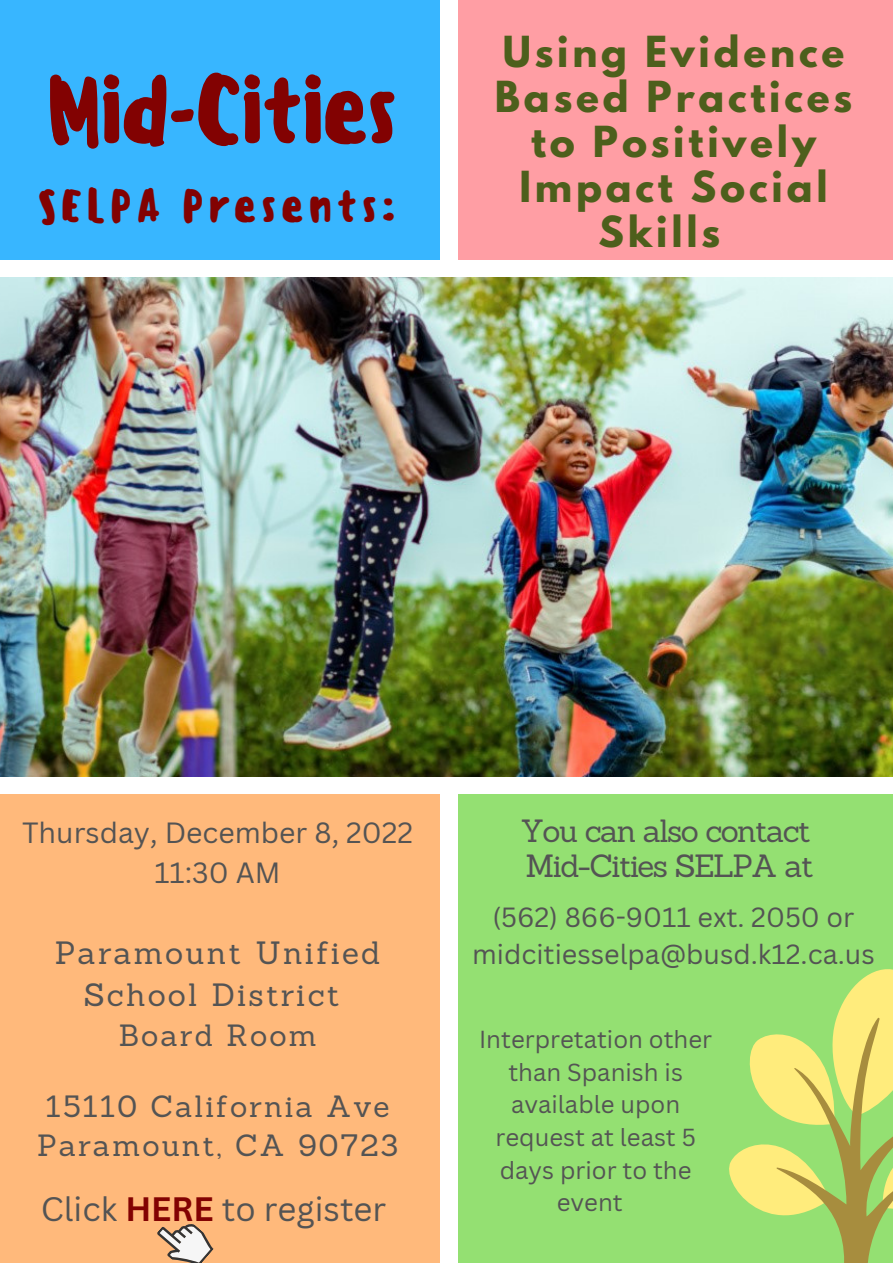
<style>
.page{position:relative;width:893px;height:1264px;background:#fff}
.page>*{position:absolute;margin:0;border:0;box-sizing:border-box;transform-origin:0 0}
.t1{font:500 92.7px "Sensei";letter-spacing:-.05em;color:#820202}
.t2{font:500 44.85px "Sensei";letter-spacing:.08em;color:#820202}
.t3{font:700 37.95px "League Spartan";letter-spacing:.1em;color:#4d5f1c}
.t4{font:33px "Canva Sans";color:#545454}
.t5{font:31.35px/34.8px "Sanchez";letter-spacing:-.05em;color:#545454}
.t6{font:31.35px/41.5px "Sanchez";letter-spacing:.07em;color:#545454;text-align:center}
.t7{font:29.85px/39.3px "Sanchez";letter-spacing:.07em;color:#545454}
.t8{font:28.5px/39.3px "Canva Sans";color:#545454;text-align:center}
.t9{font:27px/37px "Canva Sans";color:#545454;text-align:center}
.t10{font:24px/32.5px "Canva Sans";color:#545454;text-align:center}
.s1{font-weight:700;color:#820202}
</style>
<div class="page">
<div style="left:0;top:0;width:440px;height:259px;background:#38b6ff"></div>
<div style="left:457px;top:0;width:435px;height:259px;background:#ff9ea4"></div>
<img style="left:0;top:277px;width:892px;height:499px">
<div style="left:0;top:794px;width:440px;height:468px;background:#ffb97b"></div>
<div style="left:457px;top:794px;width:435px;height:468px;background:#94e072"></div>
<svg style="left:729px;top:969px;width:163px;height:293px"></svg>
<svg style="left:157px;top:1224px;width:57px;height:38px"></svg>
<h1 class="t1" style="left:45px;top:55px;width:355px">Mid-Cities</h1>
<h2 class="t2" style="left:37px;top:180px;width:360px">SELPA Presents:</h2>
<h3 class="t3" style="left:502px;top:32px;width:343px">Using Evidence</h3>
<h3 class="t3" style="left:495px;top:77px;width:359px">Based Practices</h3>
<h3 class="t3" style="left:531px;top:122px;width:286px">to Positively</h3>
<h3 class="t3" style="left:519px;top:167px;width:309px">Impact Social</h3>
<h3 class="t3" style="left:598px;top:212px;width:123px">Skills</h3>
<p class="t8" style="left:22px;top:812px;width:392px">Thursday, December 8, 2022<br>11:30 AM</p>
<h3 class="t6" style="left:55px;top:931px;width:327px">Paramount Unified<br>School District</h3>
<p class="t7" style="left:119px;top:1015px;width:199px">Board Room</p>
<p class="t7" style="left:37px;top:1086px;width:363px">15110 California Ave<br>Paramount, CA 90723</p>
<h3 class="t4" style="left:41px;top:1185px;width:347px">Click <span class="s1">HERE</span> to register</h3>
<h3 class="t5" style="left:520px;top:812px;width:295px">You can also contact<br>Mid-Cities SELPA at</h3>
<p class="t9" style="left:472px;top:897px;width:404px">(562) 866-9011 ext. 2050 or midcitiesselpa@busd.k12.ca.us</p>
<p class="t10" style="left:479px;top:1022px;width:235px">Interpretation other than Spanish is available upon request at least 5 days prior to the event</p>
</div>
